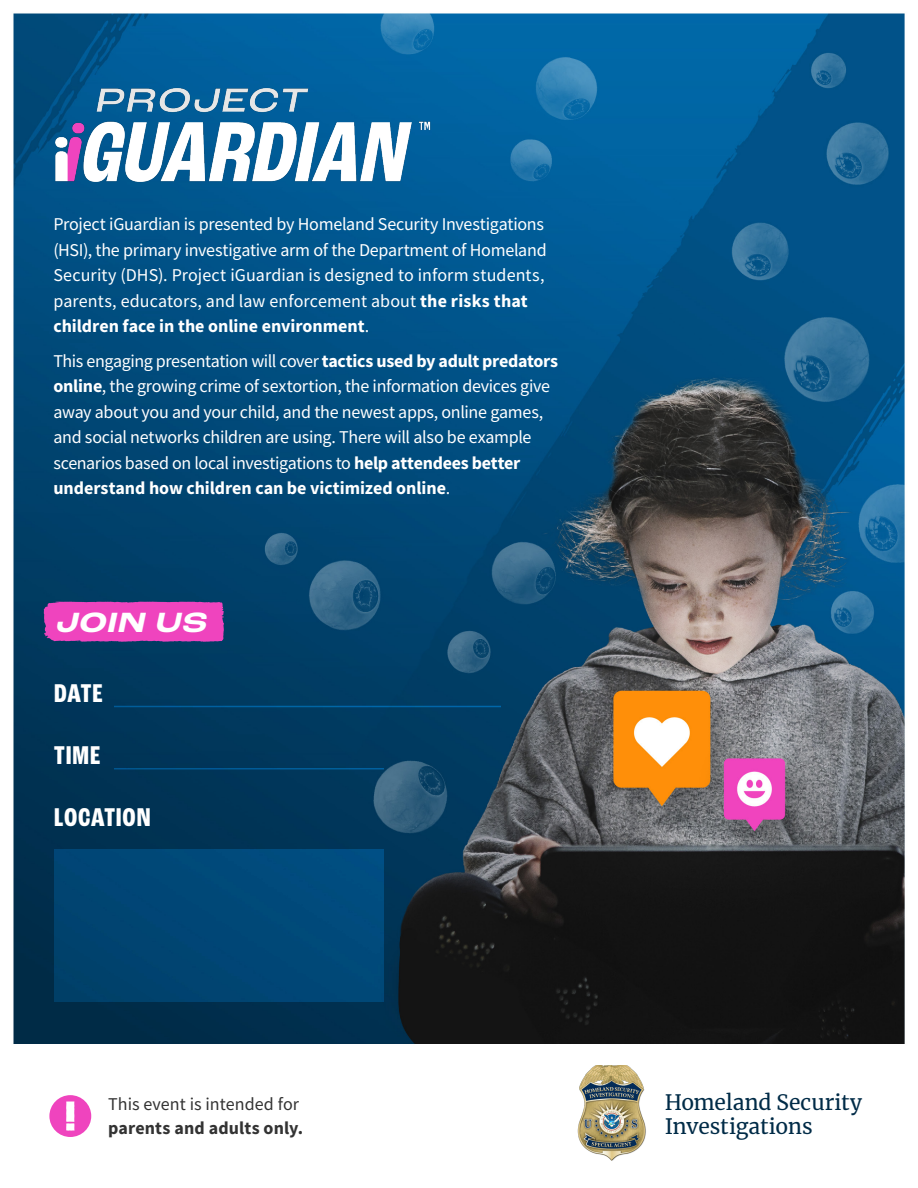
<style>
.page{position:relative;width:918px;height:1188px;background:#fff}
.page>*{position:absolute;margin:0;border:0;box-sizing:border-box;transform-origin:0 0}
.t1{font:italic 700 expanded 29.25px "Roc Grotesk";color:#fff}
.t2{font:700 condensed 27px "Roc Grotesk";letter-spacing:.03em;color:#fff}
.t3{font:21px/24px "Merriweather";letter-spacing:-.005em;color:#002b47}
.t4{font:18px/25.5px "Source Sans Pro";letter-spacing:-.015em;color:#fff}
.t5{font:18px/24px "Source Sans Pro";color:#333}
.s1{font-weight:700}
</style>
<div class="page">
<img style="left:13px;top:13px;width:892px;height:1124px">
<hr style="left:114px;top:706px;width:387px;height:1px;background:#fff">
<hr style="left:114px;top:768px;width:270px;height:2px;background:#fff">
<div style="left:54px;top:849px;width:330px;height:153px;background:#004676"></div>
<img style="left:18px;top:30px;width:436px;height:207px">
<svg style="left:44px;top:602px;width:181px;height:41px;background:#df43b7"></svg>
<img style="left:578px;top:1065px;width:68px;height:96px">
<div style="left:49px;top:1095px;width:42px;height:42px;background:#ef44be;border-radius:50%"></div>
<svg style="left:66px;top:1101px;width:9px;height:30px"></svg>
<h1 class="t4" style="left:53px;top:211px;width:495px">Project iGuardian is presented by Homeland Security Investigations (HSI), the primary investigative arm of the Department of Homeland Security (DHS). Project iGuardian is designed to inform students, parents, educators, and law enforcement about <span class="s1">the risks that children face in the online environment</span>.</h1>
<p class="t4" style="left:53px;top:348px;width:506px">This engaging presentation will cover <span class="s1">tactics used by adult predators online</span>, the growing crime of sextortion, the information devices give away about you and your child, and the newest apps, online games, and social networks children are using. There will also be example scenarios based on local investigations to <span class="s1">help attendees better understand how children can be victimized online</span>.</p>
<h2 class="t1" style="left:54px;top:605px;width:161px">JOIN US</h2>
<h3 class="t2" style="left:54px;top:677px;width:50px">DATE</h3>
<h3 class="t2" style="left:54px;top:739px;width:47px">TIME</h3>
<h3 class="t2" style="left:54px;top:801px;width:98px">LOCATION</h3>
<p class="t5" style="left:108px;top:1092px;width:197px">This event is intended for <span class="s1">parents and adults only.</span></p>
<p class="t3" style="left:665px;top:1089px;width:199px">Homeland Security<br>Investigations</p>
</div>
